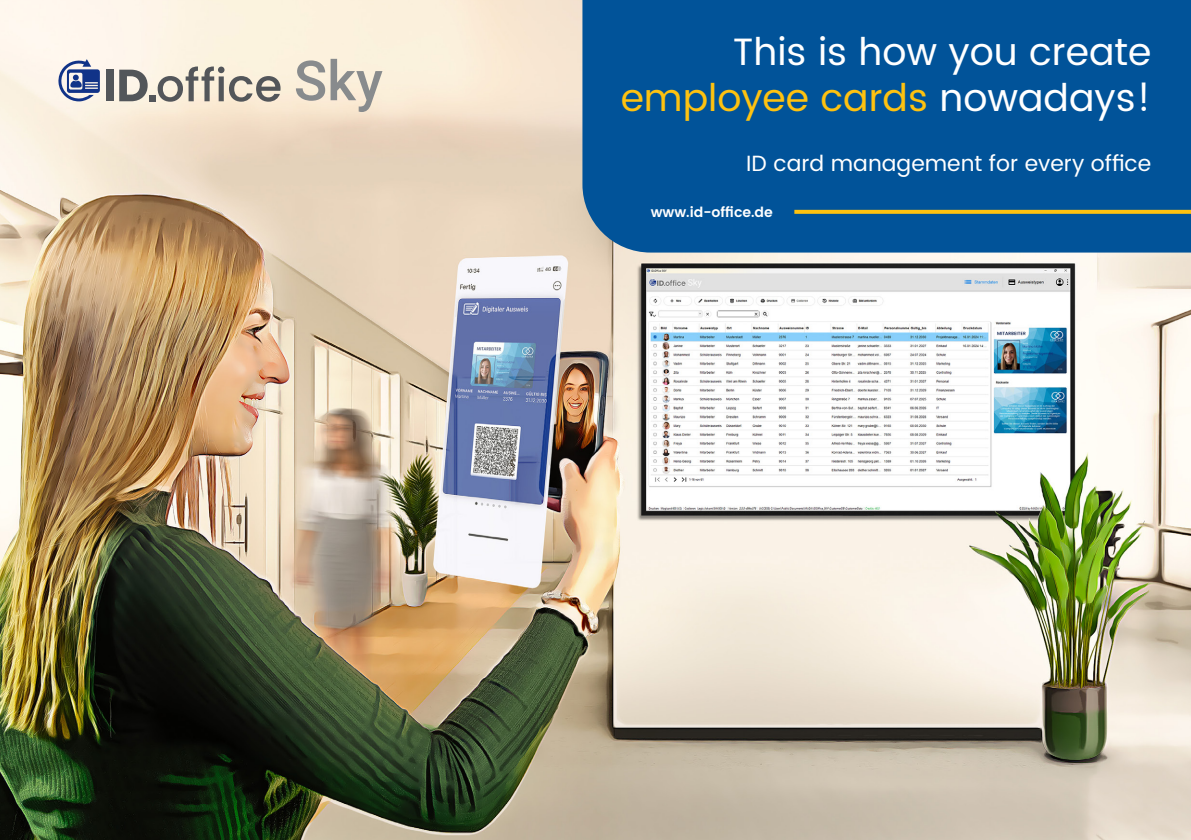
<style>
.page{position:relative;width:1191px;height:840px;background:#fff}
.page>*{position:absolute;margin:0;border:0;box-sizing:border-box;transform-origin:0 0}
.t1{font:500 55.2px "Roboto";color:#888b8d}
.t2{font:38px/45.6px "Poppins";color:#fff;text-align:right}
.t3{font:22px "Poppins";color:#fff}
.t4{font:600 14px "Poppins";color:#fff}
.s1{color:#fec210}
</style>
<div class="page">
<img style="left:0;top:0;width:1191px;height:839px">
<div style="left:582px;top:0;width:609px;height:252px;background:#015399"></div>
<svg style="left:794px;top:210px;width:397px;height:4px;background:#f3bd15"></svg>
<svg style="left:157px;top:66px;width:123px;height:36px;background:#c0baaf"></svg>
<div style="left:149px;top:95px;width:7px;height:6px;background:#53565a"></div>
<svg style="left:119px;top:70px;width:29px;height:31px"></svg>
<div style="left:106px;top:70px;width:8px;height:31px;background:#53565a"></div>
<svg style="left:58px;top:59px;width:42px;height:42px;background:#8b97bb"></svg>
<p class="t1" style="left:294px;top:42px;width:90px">Sky</p>
<p class="t2" style="left:620px;top:30px;width:532px">This is how you create <span class="s1">employee cards</span> nowadays!</p>
<p class="t3" style="left:746px;top:147px;width:406px">ID card management for every office</p>
<p class="t4" style="left:651px;top:201px;width:124px">www.id-office.de</p>
</div>
